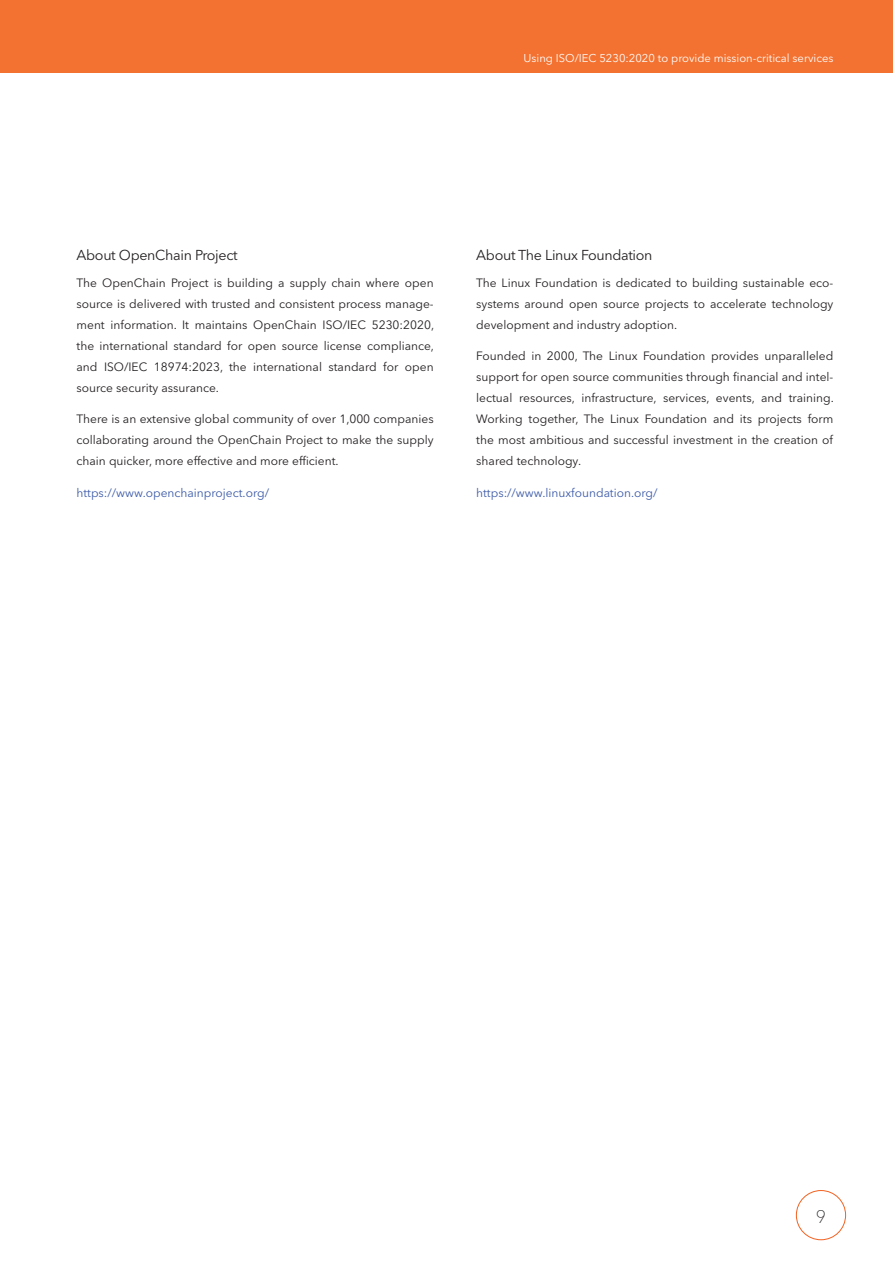
<style>
.page{position:relative;width:893px;height:1263px;background:#fff}
.page>*{position:absolute;margin:0;border:0;box-sizing:border-box;transform-origin:0 0}
.t1{font:100 18px "Avenir Next W1 G";color:#231f20}
.about_Auther{font:14.25px "Avenir Next W1 G";letter-spacing:-.02em;color:#231f20}
.Body{font:12px/21px "Avenir Next W1 G";color:#231f20;text-align:justify}
.Body-2{font:12px "Avenir Next W1 G";color:#3d5ba9}
.t2{font:11.25px "Avenir Next W1 G";color:#fff}
</style>
<div class="page">
<div style="left:0;top:0;width:893px;height:73px;background:#f37231"></div>
<div style="left:796px;top:1190px;width:50px;height:50px;border:1px solid #f26221;border-radius:50%"></div>
<p class="t2" style="left:524px;top:51px;width:311px">Using ISO/IEC 5230:2020 to provide mission-critical services</p>
<p class="about_Auther" style="left:77px;top:246px;width:163px">About OpenChain Project</p>
<p class="Body" style="left:77px;top:272px;width:359px">The OpenChain Project is building a supply chain where open source is delivered with trusted and consistent process manage&shy;ment information. It maintains OpenChain ISO/IEC 5230:2020, the international standard for open source license compliance, and ISO/IEC 18974:2023, the international standard for open source security assurance.</p>
<p class="Body" style="left:77px;top:408px;width:359px">There is an extensive global community of over 1,000 companies collaborating around the OpenChain Project to make the supply chain quicker, more effective and more efficient.</p>
<p class="Body-2" style="left:77px;top:485px;width:194px">https://www.openchainproject.org/</p>
<p class="about_Auther" style="left:476px;top:246px;width:178px">About The Linux Foundation</p>
<p class="Body" style="left:476px;top:272px;width:359px">The Linux Foundation is dedicated to building sustainable eco&shy;systems around open source projects to accelerate technology development and industry adoption.</p>
<p class="Body" style="left:476px;top:345px;width:359px">Founded in 2000, The Linux Foundation provides unparalleled support for open source communities through financial and intel&shy;lectual resources, infrastructure, services, events, and training.<br>Working together, The Linux Foundation and its projects form the most ambitious and successful investment in the creation of shared technology.</p>
<p class="Body-2" style="left:476px;top:485px;width:183px">https://www.linuxfoundation.org/</p>
<h1 class="t1" style="left:816px;top:1205px;width:12px">9</h1>
</div>
